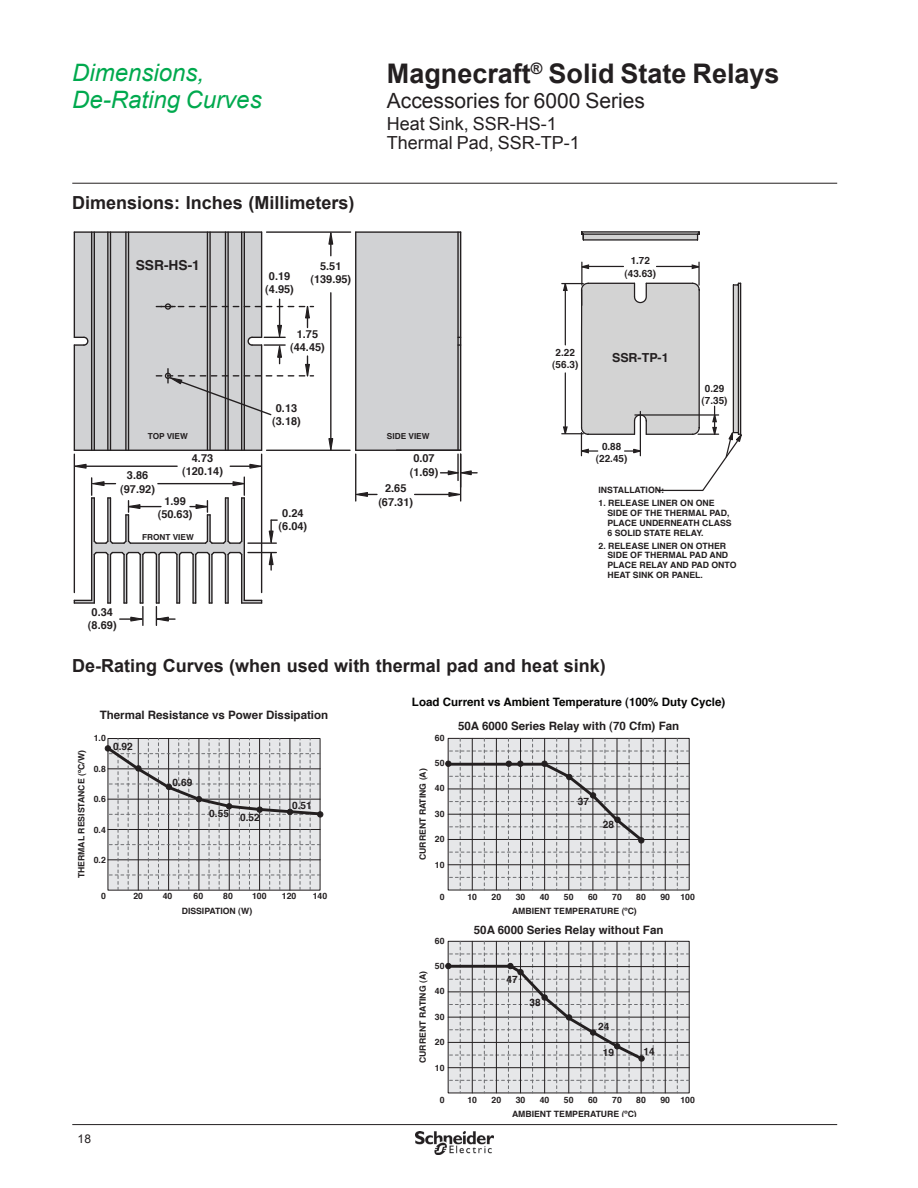
<style>
.page{position:relative;width:918px;height:1188px;background:#fff}
.page>*{position:absolute;margin:0;border:0;box-sizing:border-box;transform-origin:0 0}
.t1{font:700 27px "Arial";color:#231f20}
.t2{font:italic 24px/27px "Arial";color:#00a94e}
.t3{font:21px "Arial";color:#231f20}
.t4{font:700 18px "Arial";color:#231f20}
.t5{font:18px/19.5px "Arial";color:#231f20}
.t6{font:700 13.8px "Helvetica";color:#231f20}
.t7{font:700 12.45px "Helvetica";color:#231f20}
.t8{font:12px "Arial";color:#231f20}
.t9{font:700 11.55px "Helvetica";color:#231f20}
.t10{font:700 11.55px "Helvetica";color:#050504}
.t11{font:700 10.95px/13.2px "Helvetica";color:#231f20;text-align:center}
.t12{font:700 10.05px "Helvetica";color:#231f20}
.t13{font:700 9.9px/12.5px "Helvetica";color:#231f20;text-align:center}
.t14{font:700 8.7px/9.9px "Helvetica";color:#231f20}
.t15{font:700 8.25px "Helvetica";color:#231f20}
</style>
<div class="page">
<hr style="left:72px;top:183px;width:765px;height:1px;background:#231f20">
<img style="left:416px;top:1131px;width:78px;height:23px">
<hr style="left:72px;top:1124px;width:765px;height:1px;background:#231f20">
<svg style="left:104px;top:738px;width:219px;height:153px;background:#cdcecf"></svg>
<svg style="left:445px;top:738px;width:244px;height:152px;background:#cdcdcf"></svg>
<svg style="left:445px;top:941px;width:244px;height:152px;background:#cdcdcf"></svg>
<svg style="left:562px;top:231px;width:180px;height:260px"></svg>
<div style="left:356px;top:232px;width:105px;height:218px;background:#d1d2d4"></div>
<hr style="left:74px;top:450px;width:188px;height:1px;background:#231f20">
<hr style="left:74px;top:231px;width:188px;height:2px;background:#231f20">
<hr style="left:74px;top:454px;width:1px;height:139px;background:#231f20">
<hr style="left:261px;top:454px;width:1px;height:139px;background:#231f20">
<hr style="left:84px;top:466px;width:93px;height:1px;background:#231f20">
<svg style="left:73px;top:463px;width:14px;height:6px"></svg>
<svg style="left:230px;top:463px;width:33px;height:6px"></svg>
<svg style="left:74px;top:232px;width:239px;height:218px"></svg>
<hr style="left:356px;top:231px;width:105px;height:2px;background:#231f20">
<hr style="left:356px;top:450px;width:105px;height:1px;background:#231f20">
<hr style="left:460px;top:232px;width:1px;height:218px;background:#231f20">
<hr style="left:355px;top:232px;width:1px;height:218px;background:#231f20">
<hr style="left:457px;top:232px;width:2px;height:218px;background:#231f20">
<hr style="left:457px;top:454px;width:2px;height:26px;background:#231f20">
<svg style="left:441px;top:470px;width:36px;height:6px"></svg>
<hr style="left:460px;top:454px;width:1px;height:47px;background:#231f20">
<hr style="left:355px;top:454px;width:1px;height:47px;background:#231f20">
<hr style="left:415px;top:494px;width:36px;height:1px;background:#231f20">
<svg style="left:448px;top:491px;width:14px;height:7px"></svg>
<svg style="left:356px;top:491px;width:21px;height:7px"></svg>
<hr style="left:267px;top:231px;width:84px;height:2px;background:#231f20">
<hr style="left:267px;top:450px;width:83px;height:1px;background:#231f20">
<hr style="left:330px;top:293px;width:2px;height:151px;background:#231f20">
<svg style="left:328px;top:231px;width:6px;height:25px"></svg>
<svg style="left:328px;top:437px;width:6px;height:13px"></svg>
<svg style="left:74px;top:477px;width:203px;height:148px"></svg>
<h2 class="t2" style="left:72px;top:60px;width:191px">Dimensions,<br>De-Rating Curves</h2>
<h1 class="t1" style="left:387px;top:56px;width:394px">Magnecraft<sup>®</sup> Solid State Relays</h1>
<h3 class="t3" style="left:387px;top:87px;width:259px">Accessories for 6000 Series</h3>
<h3 class="t5" style="left:387px;top:114px;width:195px">Heat Sink, SSR-HS-1<br>Thermal Pad, SSR-TP-1</h3>
<h3 class="t4" style="left:72px;top:191px;width:284px">Dimensions: Inches (Millimeters)</h3>
<h3 class="t6" style="left:136px;top:254px;width:66px">SSR-HS-1</h3>
<p class="t15" style="left:148px;top:429px;width:42px">TOP VIEW</p>
<p class="t11" style="left:120px;top:469px;width:36px">3.86 (97.92)</p>
<p class="t11" style="left:182px;top:452px;width:42px">4.73 (120.14)</p>
<p class="t11" style="left:158px;top:495px;width:36px">1.99 (50.63)</p>
<p class="t15" style="left:142px;top:530px;width:53px">FRONT VIEW</p>
<p class="t11" style="left:265px;top:270px;width:30px">0.19 (4.95)</p>
<p class="t11" style="left:310px;top:260px;width:42px">5.51 (139.95)</p>
<p class="t11" style="left:290px;top:327px;width:36px">1.75 (44.45)</p>
<p class="t11" style="left:272px;top:402px;width:30px">0.13 (3.18)</p>
<p class="t11" style="left:279px;top:506px;width:30px">0.24 (6.04)</p>
<p class="t15" style="left:387px;top:429px;width:44px">SIDE VIEW</p>
<p class="t11" style="left:410px;top:452px;width:30px">0.07 (1.69)</p>
<p class="t11" style="left:378px;top:482px;width:36px">2.65 (67.31)</p>
<p class="t11" style="left:88px;top:606px;width:30px">0.34 (8.69)</p>
<p class="t13" style="left:625px;top:255px;width:33px">1.72 (43.63)</p>
<p class="t13" style="left:552px;top:346px;width:27px">2.22 (56.3)</p>
<h3 class="t7" style="left:612px;top:348px;width:58px">SSR-TP-1</h3>
<p class="t13" style="left:596px;top:440px;width:33px">0.88 (22.45)</p>
<p class="t13" style="left:702px;top:382px;width:27px">0.29 (7.35)</p>
<p class="t14" style="left:599px;top:485px;width:67px">INSTALLATION:</p>
<p class="t14" style="left:608px;top:498px;width:126px;text-indent:-9px">1. RELEASE LINER ON ONE<br>SIDE OF THE THERMAL PAD,<br>PLACE UNDERNEATH CLASS<br>6 SOLID STATE RELAY.</p>
<p class="t14" style="left:608px;top:541px;width:130px;text-indent:-9px">2. RELEASE LINER ON OTHER<br>SIDE OF THERMAL PAD AND<br>PLACE RELAY AND PAD ONTO<br>HEAT SINK OR PANEL.</p>
<h3 class="t4" style="left:72px;top:654px;width:535px">De-Rating Curves (when used with thermal pad and heat sink)</h3>
<h3 class="t9" style="left:100px;top:706px;width:230px">Thermal Resistance vs Power Dissipation</h3>
<p class="t14" style="left:94px;top:733px;width:14px">1.0</p>
<p class="t12" style="left:113px;top:739px;width:21px">0.92</p>
<p class="t14" style="left:77px;top:878px;width:130px;rotate:-90deg">THERMAL RESISTANCE (ºC/W)</p>
<p class="t14" style="left:94px;top:764px;width:14px">0.8</p>
<p class="t14" style="left:94px;top:794px;width:14px">0.6</p>
<p class="t14" style="left:94px;top:825px;width:14px">0.4</p>
<p class="t14" style="left:94px;top:855px;width:14px">0.2</p>
<p class="t12" style="left:173px;top:774px;width:21px">0.69</p>
<p class="t12" style="left:209px;top:807px;width:52px">0.55 0.52</p>
<p class="t12" style="left:292px;top:798px;width:21px">0.51</p>
<p class="t14" style="left:101px;top:891px;width:6px">0</p>
<p class="t14" style="left:133px;top:891px;width:11px">20</p>
<p class="t14" style="left:163px;top:891px;width:11px">40</p>
<p class="t14" style="left:194px;top:891px;width:11px">60</p>
<p class="t14" style="left:223px;top:891px;width:11px">80</p>
<p class="t14" style="left:252px;top:891px;width:16px">100</p>
<p class="t14" style="left:282px;top:891px;width:16px">120</p>
<p class="t14" style="left:313px;top:891px;width:16px">140</p>
<h3 class="t8" style="left:78px;top:1131px;width:15px">18</h3>
<p class="t14" style="left:182px;top:906px;width:72px">DISSIPATION (W)</p>
<h3 class="t10" style="left:412px;top:693px;width:315px">Load Current vs Ambient Temperature (100% Duty Cycle)</h3>
<h3 class="t9" style="left:458px;top:717px;width:223px">50A 6000 Series Relay with (70 Cfm) Fan</h3>
<p class="t14" style="left:435px;top:733px;width:11px">60</p>
<p class="t14" style="left:435px;top:758px;width:11px">50</p>
<p class="t14" style="left:418px;top:860px;width:93px;rotate:-90deg">CURRENT RATING (A)</p>
<p class="t14" style="left:435px;top:783px;width:11px">40</p>
<p class="t14" style="left:435px;top:809px;width:11px">30</p>
<p class="t14" style="left:435px;top:834px;width:11px">20</p>
<p class="t14" style="left:435px;top:860px;width:11px">10</p>
<p class="t14" style="left:440px;top:892px;width:6px">0</p>
<p class="t14" style="left:435px;top:936px;width:11px">60</p>
<p class="t14" style="left:435px;top:961px;width:11px">50</p>
<p class="t14" style="left:418px;top:1063px;width:93px;rotate:-90deg">CURRENT RATING (A)</p>
<p class="t14" style="left:435px;top:986px;width:11px">40</p>
<p class="t14" style="left:435px;top:1012px;width:11px">30</p>
<p class="t14" style="left:435px;top:1037px;width:11px">20</p>
<p class="t14" style="left:435px;top:1063px;width:11px">10</p>
<p class="t14" style="left:440px;top:1095px;width:6px">0</p>
<p class="t12" style="left:578px;top:793px;width:13px">37</p>
<p class="t12" style="left:603px;top:816px;width:13px">28</p>
<p class="t14" style="left:467px;top:892px;width:11px">10</p>
<p class="t14" style="left:492px;top:892px;width:11px">20</p>
<p class="t14" style="left:516px;top:892px;width:11px">30</p>
<p class="t14" style="left:540px;top:892px;width:11px">40</p>
<p class="t14" style="left:564px;top:892px;width:11px">50</p>
<p class="t14" style="left:588px;top:892px;width:11px">60</p>
<p class="t14" style="left:612px;top:892px;width:11px">70</p>
<p class="t14" style="left:636px;top:892px;width:11px">80</p>
<p class="t14" style="left:660px;top:892px;width:11px">90</p>
<p class="t14" style="left:512px;top:906px;width:126px">AMBIENT TEMPERATURE (ºC)</p>
<h3 class="t9" style="left:474px;top:921px;width:191px">50A 6000 Series Relay without Fan</h3>
<p class="t14" style="left:680px;top:892px;width:16px">100</p>
<p class="t12" style="left:506px;top:972px;width:13px">47</p>
<p class="t12" style="left:530px;top:994px;width:13px">38</p>
<p class="t12" style="left:598px;top:1019px;width:13px">24</p>
<p class="t12" style="left:603px;top:1044px;width:13px">19</p>
<p class="t12" style="left:643px;top:1043px;width:13px">14</p>
<p class="t14" style="left:467px;top:1095px;width:11px">10</p>
<p class="t14" style="left:492px;top:1095px;width:11px">20</p>
<p class="t14" style="left:516px;top:1095px;width:11px">30</p>
<p class="t14" style="left:540px;top:1095px;width:11px">40</p>
<p class="t14" style="left:564px;top:1095px;width:11px">50</p>
<p class="t14" style="left:588px;top:1095px;width:11px">60</p>
<p class="t14" style="left:612px;top:1095px;width:11px">70</p>
<p class="t14" style="left:636px;top:1095px;width:11px">80</p>
<p class="t14" style="left:660px;top:1095px;width:11px">90</p>
<p class="t14" style="left:512px;top:1109px;width:126px">AMBIENT TEMPERATURE (ºC)</p>
<p class="t14" style="left:680px;top:1095px;width:16px">100</p>
</div>
